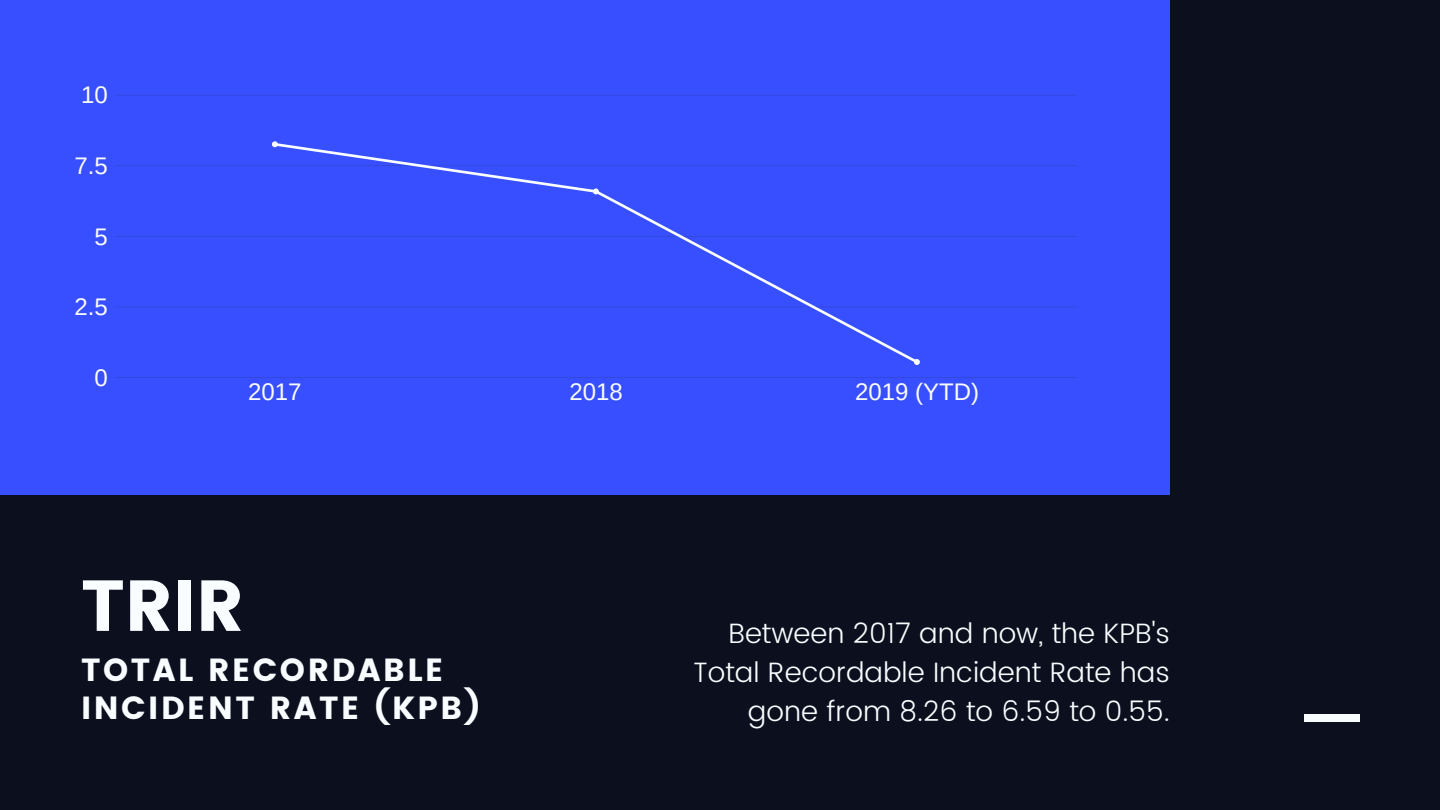
<style>
.page{position:relative;width:1440px;height:810px;background:#0b0f1e}
.page>*{position:absolute;margin:0;border:0;box-sizing:border-box;transform-origin:0 0}
.t1{font:72px "Poppins";color:#fafdff}
.t2{font:32px/38.2px "Poppins";letter-spacing:.08em;color:#fafdff}
.t3{font:300 28px/39px "Poppins";color:#fafdff;text-align:right}
.t4{font:24px "Arimo";color:#fafdff}
</style>
<div class="page">
<div style="left:0;top:0;width:1170px;height:495px;background:#374fff"></div>
<hr style="left:114px;top:95px;width:963px;height:1px;background:#222">
<hr style="left:114px;top:165px;width:963px;height:1px;background:#222">
<hr style="left:114px;top:236px;width:963px;height:1px;background:#222">
<hr style="left:114px;top:307px;width:963px;height:1px;background:#222">
<hr style="left:114px;top:377px;width:963px;height:1px;background:#222">
<svg style="left:272px;top:141px;width:324px;height:52px"></svg>
<svg style="left:593px;top:189px;width:327px;height:176px"></svg>
<div style="left:1304px;top:715px;width:55px;height:7px;background:#fafdff"></div>
<p class="t4" style="left:81px;top:82px;width:28px">10</p>
<p class="t4" style="left:74px;top:152px;width:35px">7.5</p>
<p class="t4" style="left:94px;top:223px;width:15px">5</p>
<p class="t4" style="left:74px;top:294px;width:35px">2.5</p>
<p class="t4" style="left:94px;top:364px;width:15px">0</p>
<p class="t4" style="left:248px;top:378px;width:55px">2017</p>
<p class="t4" style="left:569px;top:378px;width:55px">2018</p>
<p class="t4" style="left:855px;top:378px;width:126px">2019 (YTD)</p>
<h1 class="t1" style="left:81px;top:564px;width:165px">TRIR</h1>
<p class="t2" style="left:81px;top:651px;width:401px">TOTAL RECORDABLE<br>INCIDENT RATE (KPB)</p>
<p class="t3" style="left:693px;top:613px;width:478px">Between 2017 and now, the KPB's<br>Total Recordable Incident Rate has gone from 8.26 to 6.59 to 0.55.</p>
</div>
